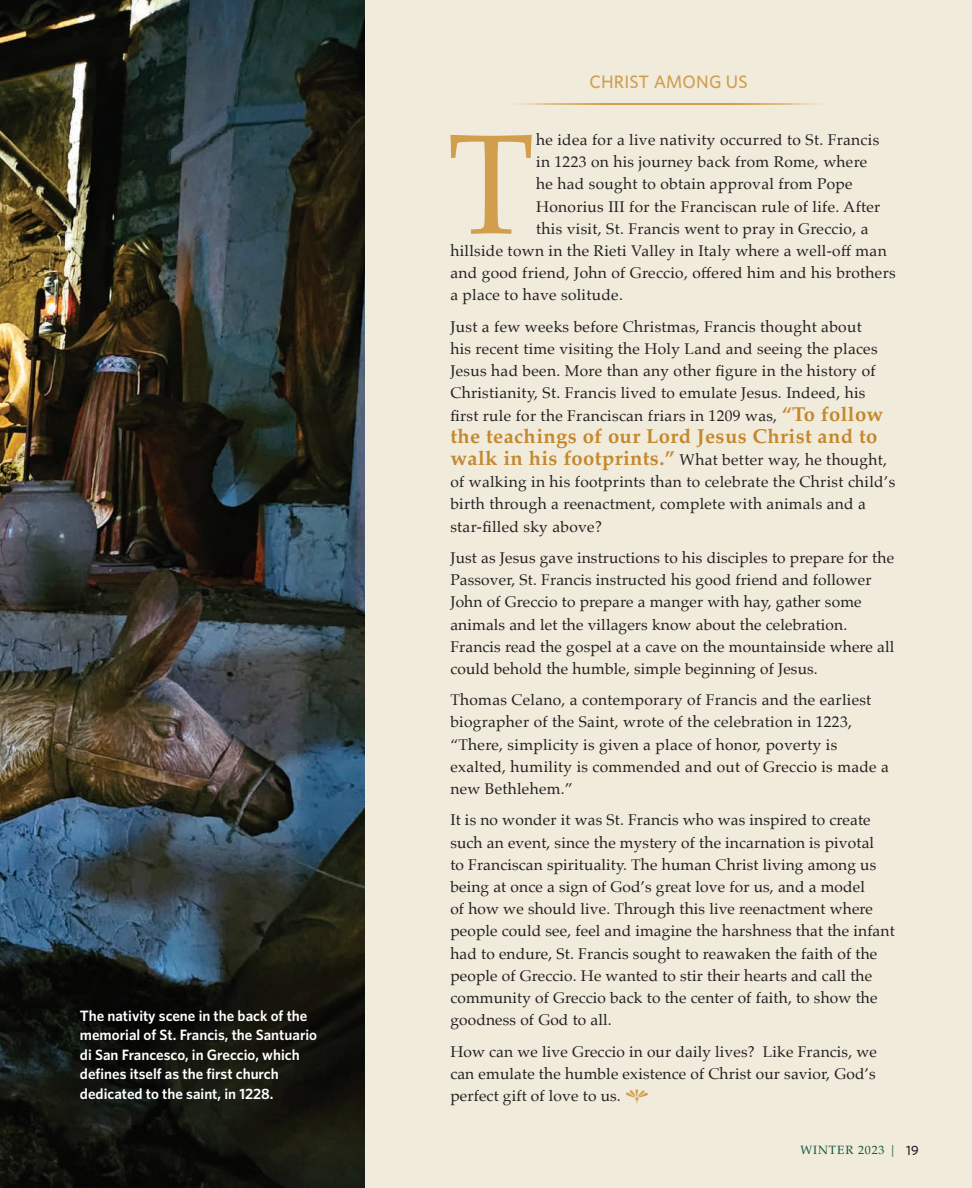
<style>
.page{position:relative;width:972px;height:1188px;background:#fff}
.page>*{position:absolute;margin:0;border:0;box-sizing:border-box;transform-origin:0 0}
.t1{font:142.65px "Palatino";color:#d09e4c}
.t2{font:700 20.25px "Palatino";letter-spacing:.02em;color:#c4872b}
.t3{font:500 18px "Whitney";color:#d09e4c}
.t4{font:15.6px/22.2px "Palatino";letter-spacing:.02em;color:#231f20}
.t5{font:600 15px/19.5px "Whitney";color:#fff}
.t6{font:12px "Palatino LT Pro";letter-spacing:.07em;color:#0c583b}
.s1{font-weight:700;font-size:20.25px;color:#c4872b}
.s2{font-family:"Whitney";font-weight:500;font-size:13.5px;color:#231f20}
</style>
<div class="page">
<div style="left:365px;top:0;width:607px;height:1188px;background:#f1ebdc"></div>
<img style="left:0;top:0;width:364px;height:1188px">
<img style="left:510px;top:103px;width:317px;height:1px">
<svg style="left:626px;top:1089px;width:22px;height:15px"></svg>
<p class="t5" style="left:80px;top:1005px;width:239px">The nativity scene in the back of the memorial of St. Francis, the Santuario di San Francesco, in Greccio, which defines itself as the first church dedicated to the saint, in 1228.</p>
<p class="t3" style="left:590px;top:69px;width:160px">CHRIST AMONG US</p>
<h1 class="t1" style="left:447px;top:67px;width:89px">T</h1>
<p class="t4" style="left:536px;top:129px;width:345px">he idea for a live nativity occurred to St. Francis</p>
<p class="t4" style="left:536px;top:151px;width:333px">in 1223 on his journey back from Rome, where</p>
<p class="t4" style="left:536px;top:173px;width:318px">he had sought to obtain approval from Pope</p>
<p class="t4" style="left:536px;top:195px;width:346px">Honorius III for the Franciscan rule of life. After</p>
<p class="t4" style="left:536px;top:217px;width:334px">this visit, St. Francis went to pray in Greccio, a</p>
<p class="t4" style="left:450px;top:240px;width:438px">hillside town in the Rieti Valley in Italy where a well-off man</p>
<p class="t4" style="left:450px;top:262px;width:447px">and good friend, John of Greccio, offered him and his brothers</p>
<p class="t4" style="left:450px;top:284px;width:174px">a place to have solitude.</p>
<p class="t4" style="left:450px;top:315px;width:435px">Just a few weeks before Christmas, Francis thought about his recent time visiting the Holy Land and seeing the places Jesus had been. More than any other figure in the history of Christianity, St. Francis lived to emulate Jesus. Indeed, his first rule for the Franciscan friars in 1209 was, <span class="s1">“To follow</span></p>
<p class="t2" style="left:450px;top:419px;width:429px">the teachings of our Lord Jesus Christ and to</p>
<p class="t4" style="left:450px;top:448px;width:446px"><span class="s1">walk in his footprints.”</span> What better way, he thought, of walking in his footprints than to celebrate the Christ child’s birth through a reenactment, complete with animals and a star-filled sky above?</p>
<p class="t4" style="left:450px;top:546px;width:446px">Just as Jesus gave instructions to his disciples to prepare for the Passover, St. Francis instructed his good friend and follower John of Greccio to prepare a manger with hay, gather some animals and let the villagers know about the celebration.<br>Francis read the gospel at a cave on the mountainside where all could behold the humble, simple beginning of Jesus.</p>
<p class="t4" style="left:450px;top:689px;width:440px">Thomas Celano, a contemporary of Francis and the earliest biographer of the Saint, wrote of the celebration in 1223, “There, simplicity is given a place of honor, poverty is exalted, humility is commended and out of Greccio is made a new Bethlehem.”</p>
<p class="t4" style="left:450px;top:809px;width:446px">It is no wonder it was St. Francis who was inspired to create such an event, since the mystery of the incarnation is pivotal<br>to Franciscan spirituality. The human Christ living among us being at once a sign of God’s great love for us, and a model<br>of how we should live. Through this live reenactment where people could see, feel and imagine the harshness that the infant had to endure, St. Francis sought to reawaken the faith of the people of Greccio. He wanted to stir their hearts and call the community of Greccio back to the center of faith, to show the goodness of God to all.</p>
<p class="t4" style="left:450px;top:1040px;width:428px;text-align:justify">How can we live Greccio in our daily lives? Like Francis, we can emulate the humble existence of Christ our savior, God’s perfect gift of love to us.</p>
<p class="t6" style="left:800px;top:1142px;width:120px">WINTER 2023 | <span class="s2">19</span></p>
</div>
